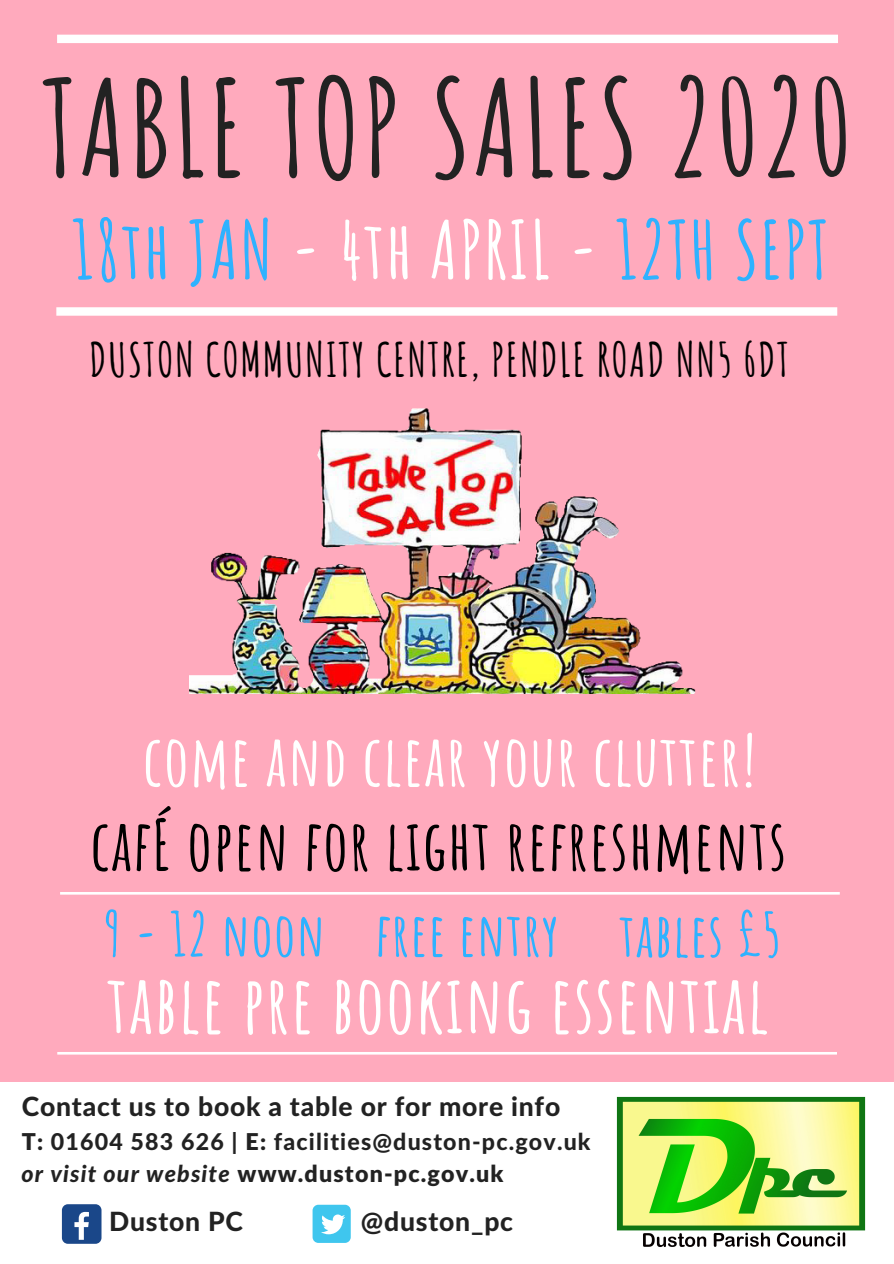
<style>
.page{position:relative;width:894px;height:1264px;background:#fff}
.page>*{position:absolute;margin:0;border:0;box-sizing:border-box;transform-origin:0 0}
.t1{font:700 132.45px "Amatic SC";letter-spacing:.02em;color:#222}
.t2{font:700 79.5px "Amatic SC";letter-spacing:.02em;color:#2eb2ff}
.t3{font:700 79.5px "Amatic SC";letter-spacing:.02em;color:#fff}
.t4{font:700 69.6px "Amatic SC";letter-spacing:.02em;color:#000}
.t5{font:700 69.6px "Amatic SC";letter-spacing:.02em;color:#fff}
.t6{font:700 59.55px "Amatic SC";letter-spacing:.02em;color:#2eb2ff}
.t7{font:700 46.35px "Amatic SC";letter-spacing:.03em;color:#000}
.t8{font:800 26.55px "Lato Latin";letter-spacing:.03em;color:#222}
.t9{font:800 23.25px/32.2px "Lato Latin";letter-spacing:.05em;color:#222}
.s1{color:#fff}
.s2{font-weight:900}
.s3{font-family:"Lato";font-style:italic}
</style>
<div class="page">
<div style="left:0;top:0;width:893px;height:1081px;background:#ffaabd"></div>
<div style="left:57px;top:35px;width:780px;height:8px;background:#fff"></div>
<svg style="left:56px;top:307px;width:781px;height:9px;background:#fff9fa"></svg>
<div style="left:312px;top:1204px;width:38px;height:38px;background:#3fc6ee;border-radius:6px"></div>
<svg style="left:321px;top:1214px;width:24px;height:20px"></svg>
<div style="left:62px;top:1204px;width:39px;height:39px;background:#1a4789;border-radius:6px"></div>
<svg style="left:74px;top:1211px;width:15px;height:28px"></svg>
<img style="left:616px;top:1096px;width:250px;height:151px">
<hr style="left:57px;top:1052px;width:779px;height:2px;background:#fff">
<hr style="left:60px;top:892px;width:779px;height:2px;background:#fffefe">
<img style="left:189px;top:408px;width:507px;height:286px">
<h1 class="t1" style="left:42px;top:43px;width:811px">TABLE TOP SALES 2020</h1>
<h2 class="t2" style="left:72px;top:199px;width:758px">18th JAN <span class="s1">- 4th APRIL -</span> 12TH SEPT</h2>
<h3 class="t7" style="left:89px;top:330px;width:701px">DUSTON COMMUNITY CENTRE, PENDLE ROAD NN5 6DT</h3>
<h3 class="t5" style="left:143px;top:715px;width:614px">come and clear your clutter!</h3>
<h3 class="t4" style="left:90px;top:799px;width:697px">cafÉ open for light refreshments</h3>
<h3 class="t6" style="left:104px;top:895px;width:455px">9 - 12 noon free entry</h3>
<h3 class="t6" style="left:619px;top:896px;width:163px">tables £5</h3>
<h2 class="t3" style="left:107px;top:952px;width:662px">table pre booking essential</h2>
<p class="t8" style="left:22px;top:1089px;width:540px">Contact us to book a table or for more info</p>
<p class="t9" style="left:22px;top:1124px;width:570px"><span class="s2">T:</span> 01604 583 626 | <span class="s2">E:</span> facilities@duston-pc.gov.uk <span class="s3">or visit our website</span> <span class="s2">www.duston-pc.gov.uk</span></p>
<p class="t8" style="left:109px;top:1204px;width:135px">Duston PC</p>
<p class="t8" style="left:361px;top:1204px;width:154px">@duston_pc</p>
</div>
